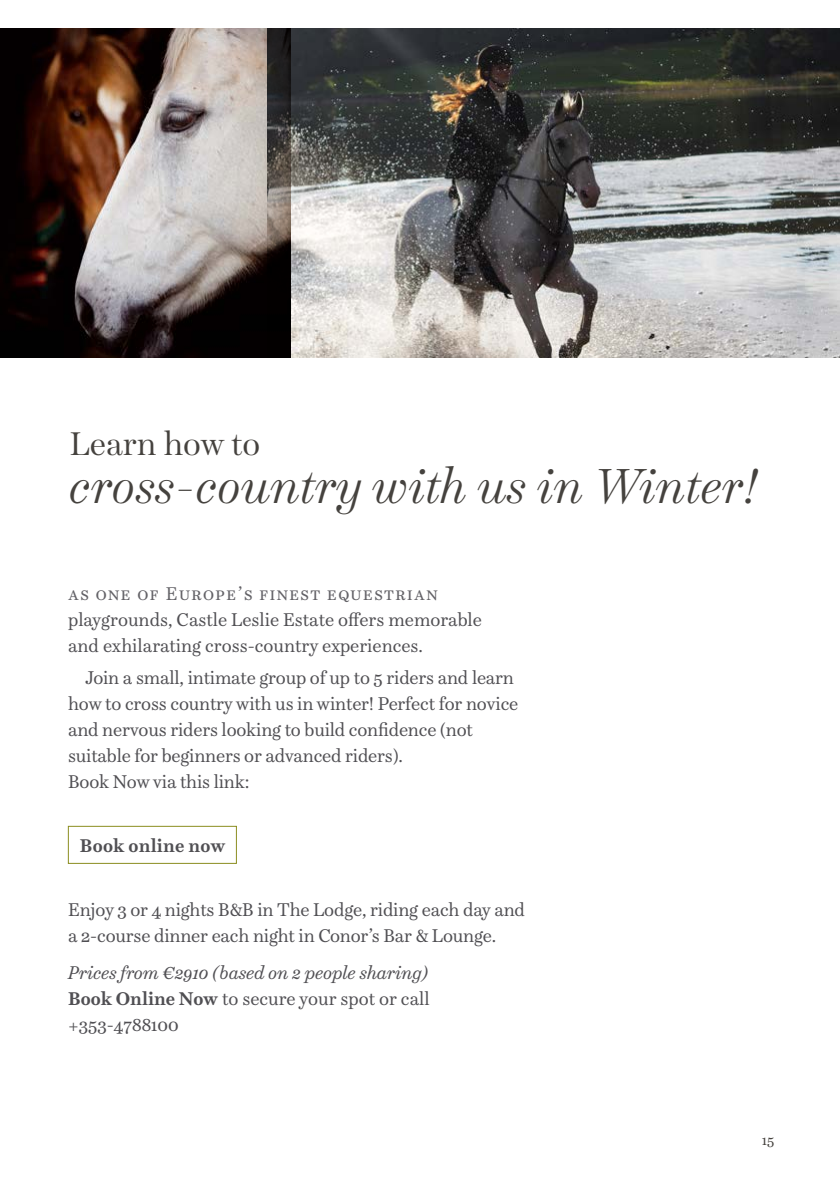
<style>
.page{position:relative;width:840px;height:1191px;background:#fff}
.page>*{position:absolute;margin:0;border:0;box-sizing:border-box;transform-origin:0 0}
.t1{font:italic 300 48px "Schotis Display";color:#45423e}
.t2{font:32px "Schotis Display";color:#45423e}
.t3{font:18px/26px "Schotis Text";letter-spacing:-.01em;color:#504f53}
.t4{font:italic 18px/26px "Schotis Text";letter-spacing:-.01em;color:#504f53;text-align:justify}
.t5{font:18px "Schotis Text";letter-spacing:.08em;color:#636267}
.t6{font:700 18px "Schotis Text";letter-spacing:.01em;color:#504f53}
.t7{font:14px "Schotis Text";color:#45423e}
.s1{font-weight:700;font-style:normal}
.s2{font-style:normal}
</style>
<div class="page">
<img style="left:290px;top:28px;width:549px;height:329px">
<img style="left:0;top:28px;width:290px;height:329px">
<div style="left:68px;top:826px;width:168px;height:37px;border:1px solid #8b8d20"></div>
<h2 class="t2" style="left:70px;top:420px;width:192px">Learn how to</h2>
<h1 class="t1" style="left:70px;top:451px;width:690px">cross-country with us in Winter!</h1>
<p class="t5" style="left:68px;top:581px;width:371px">as one of Europe’s finest equestrian</p>
<p class="t3" style="left:68px;top:606px;width:415px">playgrounds, Castle Leslie Estate offers memorable and exhilarating cross-country experiences.</p>
<p class="t3" style="left:68px;top:664px;width:451px;text-indent:17px">Join a small, intimate group of up to 5 riders and learn how to cross country with us in winter! Perfect for novice and nervous riders looking to build confidence (not suitable for beginners or advanced riders).<br>Book Now via this link:</p>
<p class="t6" style="left:80px;top:831px;width:147px">Book online now</p>
<p class="t3" style="left:68px;top:896px;width:458px">Enjoy 3 or 4 nights B&amp;B in The Lodge, riding each day and a 2-course dinner each night in Conor’s Bar &amp; Lounge.</p>
<p class="t4" style="left:68px;top:959px;width:363px">Prices from €2910 (based on 2 people sharing)<br><span class="s1">Book Online Now</span> <span class="s2">to secure your spot or call +353-4788100</span></p>
<p class="t7" style="left:761px;top:1129px;width:14px">15</p>
</div>
